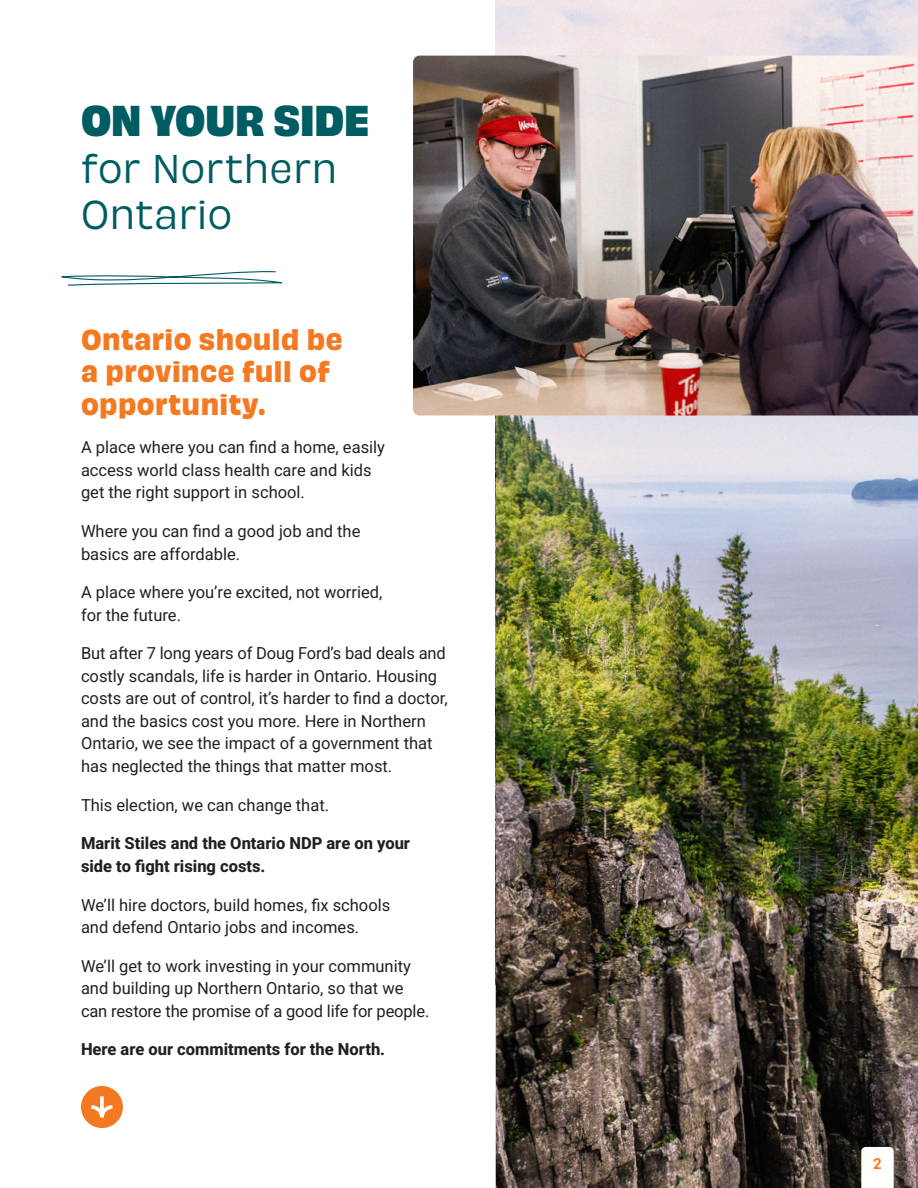
<style>
.page{position:relative;width:918px;height:1188px;background:#fff}
.page>*{position:absolute;margin:0;border:0;box-sizing:border-box;transform-origin:0 0}
.t1{font:40.2px "Obviously Var Comp Th";letter-spacing:-.005em;color:#005c63}
.t2{font:37.5px/46.5px "Obviously Var Comp Th";letter-spacing:.01em;color:#005c63}
.t3{font:27px/32.4px "Obviously Var Comp Th";letter-spacing:.02em;color:#f47921}
.t4{font:16.5px/22.5px "Roboto";color:#231f20}
.t5{font:800 16.5px/22.5px "Roboto";color:#231f20}
.t6{font:700 15px "Roboto";color:#f47921}
</style>
<div class="page">
<img style="left:496px;top:416px;width:422px;height:772px">
<img style="left:413px;top:56px;width:505px;height:360px">
<div style="left:81px;top:1086px;width:42px;height:42px;background:#f47921;border-radius:50%"></div>
<svg style="left:91px;top:1096px;width:21px;height:22px"></svg>
<svg style="left:61px;top:271px;width:221px;height:15px"></svg>
<svg style="left:861px;top:1147px;width:33px;height:41px"></svg>
<h2 class="t1" style="left:81px;top:99px;width:290px">ON YOUR SIDE</h2>
<h2 class="t2" style="left:81px;top:146px;width:258px">for Northern<br>Ontario</h2>
<h2 class="t3" style="left:81px;top:324px;width:263px">Ontario should be a province full of opportunity.</h2>
<p class="t4" style="left:81px;top:436px;width:306px">A place where you can find a home, easily access world class health care and kids get the right support in school.</p>
<p class="t4" style="left:81px;top:519px;width:281px">Where you can find a good job and the basics are affordable.</p>
<p class="t4" style="left:81px;top:581px;width:303px">A place where you r e’ excited, not worried, for the future.</p>
<p class="t4" style="left:81px;top:642px;width:368px">But after 7 long years of Doug Fords’ bad deals and costly scandals, life is harder in Ontario. Housing costs are out of control s’i t, harder to find a doctor, and the basics cost you more. Here in Northern Ontario, we see the impact of a government that has neglected the things that matter most.</p>
<p class="t4" style="left:81px;top:793px;width:250px">This election, we can change that.</p>
<p class="t5" style="left:81px;top:832px;width:331px">Marit Stiles and the Ontario NDP are on your side to fight rising costs.</p>
<p class="t4" style="left:81px;top:893px;width:311px">We l l’ hire doctors, build homes, fix schools and defend Ontario jobs and incomes.</p>
<p class="t4" style="left:81px;top:954px;width:350px">We l l’ get to work investing in your community and building up Northern Ontario, so that we can restore the promise of a good life for people.</p>
<p class="t5" style="left:81px;top:1038px;width:306px">Here are our commitments for the North.</p>
<p class="t6" style="left:873px;top:1153px;width:10px">2</p>
</div>
